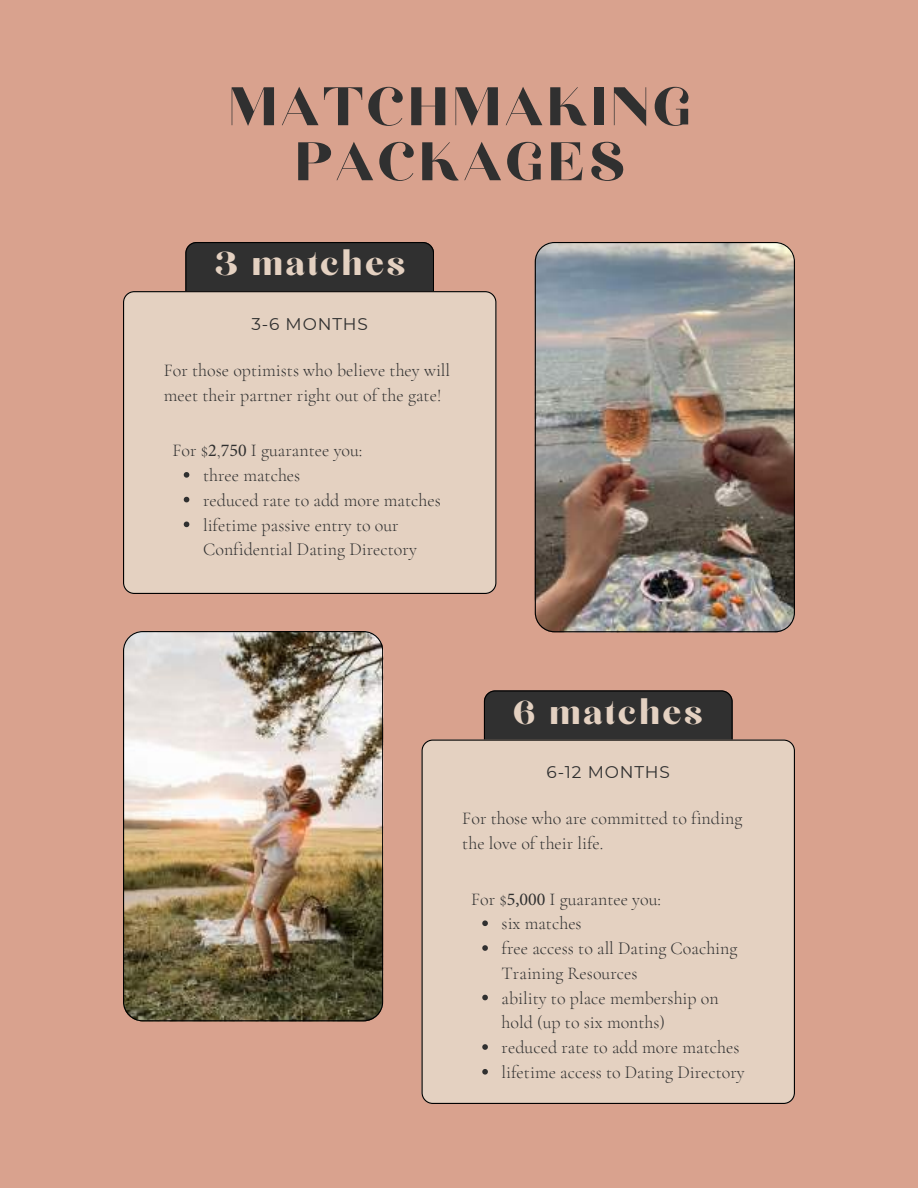
<style>
.page{position:relative;width:918px;height:1188px;background:#d9a28e}
.page>*{position:absolute;margin:0;border:0;box-sizing:border-box;transform-origin:0 0}
.t1{font:67.8px/55.1px "Chloe";letter-spacing:.05em;color:#303030;text-align:center}
.t2{font:41.55px "Chloe";letter-spacing:.05em;color:#e4d1c1}
.t3{font:300 18px/24.8px "Cormorant Garamond";color:#303030}
.t4{font:16.95px "Montserrat";letter-spacing:.05em;color:#303030}
.s1{font-family:"Minion Pro";font-weight:400}
</style>
<div class="page">
<div style="left:185px;top:242px;width:249px;height:49px;background:#303030"></div>
<div style="left:123px;top:291px;width:373px;height:303px;background:#e4d1c1"></div>
<svg style="left:184px;top:472px;width:5px;height:6px"></svg>
<svg style="left:184px;top:497px;width:5px;height:5px"></svg>
<svg style="left:184px;top:522px;width:5px;height:5px"></svg>
<svg style="left:484px;top:690px;width:248px;height:50px;background:#302f2f"></svg>
<div style="left:422px;top:740px;width:373px;height:364px;background:#e4d1c1"></div>
<svg style="left:482px;top:920px;width:6px;height:6px"></svg>
<svg style="left:482px;top:945px;width:6px;height:6px"></svg>
<svg style="left:482px;top:995px;width:6px;height:5px"></svg>
<svg style="left:482px;top:1044px;width:6px;height:6px"></svg>
<svg style="left:482px;top:1069px;width:6px;height:6px"></svg>
<img style="left:123px;top:631px;width:260px;height:390px">
<img style="left:535px;top:242px;width:260px;height:390px">
<h1 class="t1" style="left:228px;top:81px;width:465px">MATCHMAKING<br>PACKAGES</h1>
<h2 class="t2" style="left:214px;top:244px;width:193px">3 matches</h2>
<p class="t4" style="left:252px;top:313px;width:118px">3-6 MONTHS</p>
<p class="t3" style="left:164px;top:358px;width:288px">For those optimists who believe they will meet their partner right out of the gate!</p>
<p class="t3" style="left:203px;top:438px;width:239px;text-indent:-31px">For $<span class="s1">2</span>,<span class="s1">750</span> I guarantee you:<br>three matches<br>reduced rate to add more matches lifetime passive entry to our<br>Confidential Dating Directory</p>
<h2 class="t2" style="left:513px;top:693px;width:191px">6 matches</h2>
<p class="t4" style="left:547px;top:762px;width:125px">6-12 MONTHS</p>
<p class="t3" style="left:462px;top:806px;width:282px">For those who are committed to finding the love of their life.</p>
<p class="t3" style="left:502px;top:887px;width:245px;text-indent:-31px">For $<span class="s1">5,000</span> I guarantee you:<br>six matches<br>free access to all Dating Coaching<br>Training Resources<br>ability to place membership on hold (up to six months)<br>reduced rate to add more matches lifetime access to Dating Directory</p>
</div>
